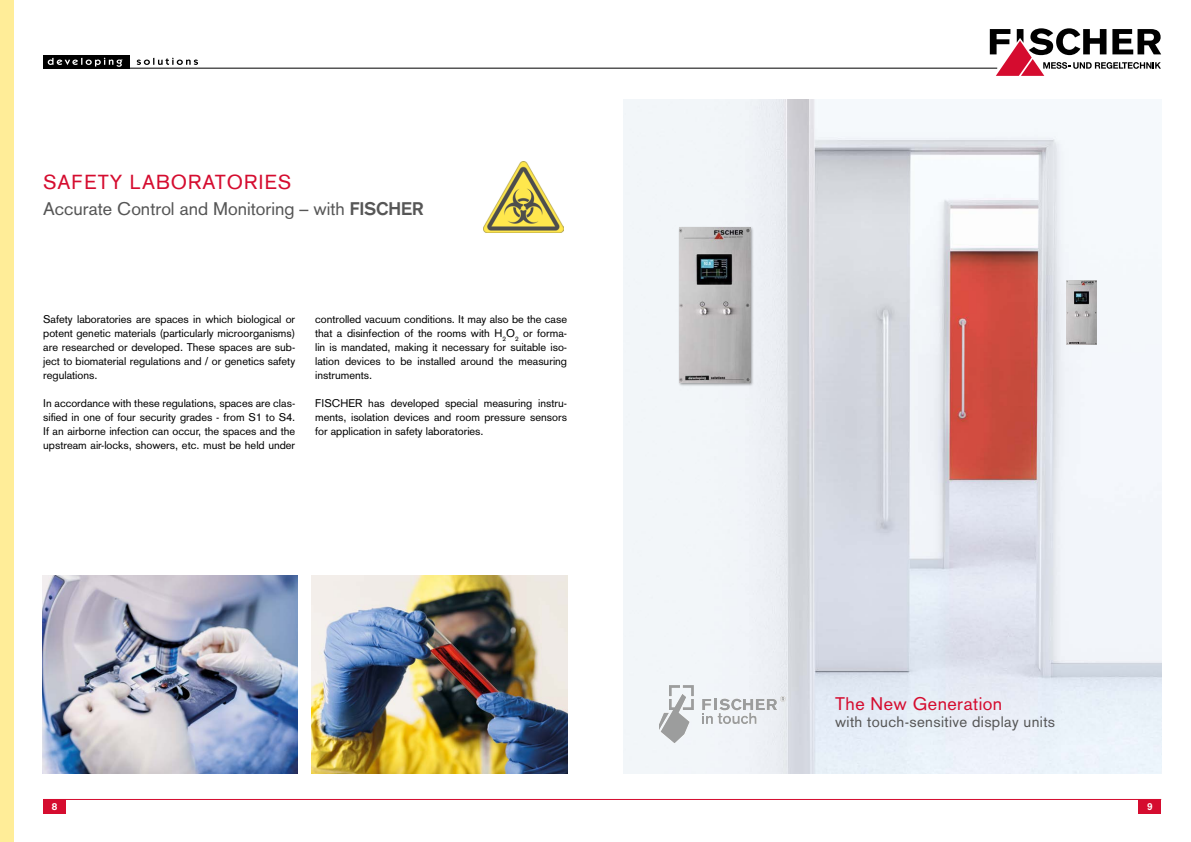
<style>
.page{position:relative;width:1191px;height:842px;background:#fff}
.page>*{position:absolute;margin:0;border:0;box-sizing:border-box;transform-origin:0 0}
.t1{font:20px "Akzidenz Grotesk";letter-spacing:.05em;color:#d50c2f}
.t2{font:18px "Akzidenz Grotesk";color:#565656}
.t3{font:18px "Akzidenz Grotesk";letter-spacing:.025em;color:#d50c2f}
.t4{font:15px "Akzidenz Grotesk";letter-spacing:.025em;color:#565656}
.t5{font:11px/14px "Akzidenz Grotesk";color:#000;text-align:justify}
.t6{font:700 10px "Akzidenz Grotesk";color:#fff}
.s1{font-weight:700}
</style>
<div class="page">
<img style="left:624px;top:99px;width:537px;height:675px">
<div style="left:656px;top:684px;width:137px;height:61px;background:#d7dae1"></div>
<svg style="left:656px;top:684px;width:132px;height:61px;background:#e0e2e6"></svg>
<svg style="left:989px;top:28px;width:172px;height:48px"></svg>
<hr style="left:43px;top:68px;width:954px;height:1px;background:#000">
<div style="left:43px;top:55px;width:86px;height:13px;background:#000"></div>
<svg style="left:48px;top:58px;width:74px;height:9px"></svg>
<svg style="left:137px;top:58px;width:61px;height:7px"></svg>
<hr style="left:43px;top:799px;width:1118px;height:1px;background:#d50c2f">
<div style="left:43px;top:799px;width:23px;height:15px;background:#d50c2f"></div>
<div style="left:1138px;top:799px;width:23px;height:15px;background:#d50c2f"></div>
<div style="left:677px;top:226px;width:77px;height:161px;background:#000;opacity:.4"></div>
<img style="left:679px;top:228px;width:71px;height:155px">
<img style="left:1066px;top:281px;width:30px;height:63px">
<img style="left:312px;top:575px;width:255px;height:199px">
<img style="left:43px;top:575px;width:255px;height:199px">
<img style="left:484px;top:162px;width:80px;height:71px">
<div style="left:0;top:0;width:14px;height:842px;background:#ffed98"></div>
<h1 class="t1" style="left:43px;top:170px;width:249px">SAFETY LABORATORIES</h1>
<h2 class="t2" style="left:43px;top:198px;width:382px">Accurate Control and Monitoring – with <span class="s1">FISCHER</span></h2>
<p class="t5" style="left:43px;top:312px;width:253px">Safety laboratories are spaces in which biological or potent genetic materials (particularly microorganisms) are researched or developed. These spaces are sub&shy;ject to biomaterial regulations and / or genetics safety regulations.</p>
<p class="t5" style="left:43px;top:396px;width:253px">In accordance with these regulations, spaces are clas&shy;sified in one of four security grades - from S1 to S4.<br>If an airborne infection can occur, the spaces and the upstream air-locks, showers, etc. must be held under</p>
<p class="t5" style="left:315px;top:312px;width:253px">controlled vacuum conditions. It may also be the case that a disinfection of the rooms with H<sub>2</sub>O<sub>2</sub> or forma&shy;lin is mandated, making it necessary for suitable iso&shy;lation devices to be installed around the measuring instruments.</p>
<p class="t5" style="left:315px;top:396px;width:253px">FISCHER has developed special measuring instru&shy;ments, isolation devices and room pressure sensors for application in safety laboratories.</p>
<h2 class="t3" style="left:835px;top:693px;width:169px">The New Generation</h2>
<h3 class="t4" style="left:835px;top:713px;width:221px">with touch-sensitive display units</h3>
<p class="t6" style="left:52px;top:801px;width:7px">8</p>
<p class="t6" style="left:1147px;top:801px;width:7px">9</p>
</div>
